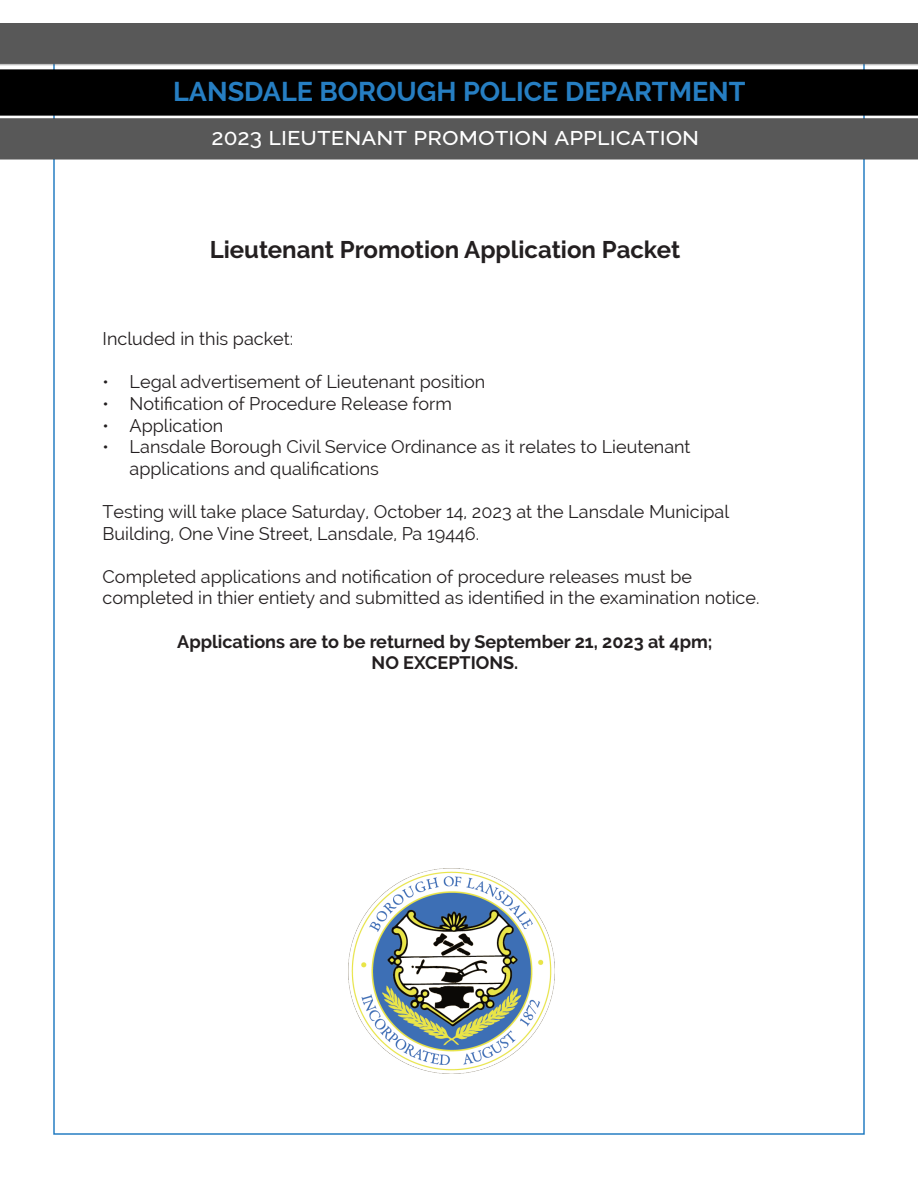
<style>
.page{position:relative;width:918px;height:1188px;background:#fff}
.page>*{position:absolute;margin:0;border:0;box-sizing:border-box;transform-origin:0 0}
.t1{font:700 27px "Raleway";color:#267ec2}
.t2{font:500 25.5px "Raleway";color:#fff}
.t3{font:700 24px "Raleway";color:#231f20}
.t4{font:18px/21.6px "Raleway";color:#231f20}
.t5{font:700 18px "Raleway";color:#231f20}
.s1{font-size:22.5px}
</style>
<div class="page">
<img style="left:0;top:24px;width:918px;height:152px">
<img style="left:349px;top:868px;width:205px;height:206px">
<p class="t1" style="left:173px;top:76px;width:574px">LANSDALE BOROUGH POLICE DEPARTMENT</p>
<p class="t2" style="left:211px;top:122px;width:489px"><span class="s1">2023</span> lieutenant promotion application</p>
<p class="t3" style="left:210px;top:236px;width:472px">Lieutenant Promotion Application Packet</p>
<p class="t4" style="left:103px;top:328px;width:192px">Included in this packet:</p>
<p class="t4" style="left:103px;top:371px;width:384px">• Legal advertisement of Lieutenant position</p>
<p class="t4" style="left:103px;top:393px;width:351px">• Notification of Procedure Release form</p>
<p class="t4" style="left:103px;top:414px;width:122px">• Application</p>
<p class="t4" style="left:130px;top:436px;width:562px;text-indent:-27px">• Lansdale Borough Civil Service Ordinance as it relates to Lieutenant applications and qualifications</p>
<p class="t4" style="left:103px;top:501px;width:628px">Testing will take place Saturday, October 14, 2023 at the Lansdale Municipal<br>Building, One Vine Street, Lansdale, Pa 19446.</p>
<p class="t4" style="left:103px;top:566px;width:658px">Completed applications and notification of procedure releases must be completed in thier entiety and submitted as identified in the examination notice.</p>
<p class="t5" style="left:177px;top:631px;width:537px">Applications are to be returned by September 21, 2023 at 4pm;</p>
<p class="t5" style="left:372px;top:653px;width:148px">NO EXCEPTIONS.</p>
</div>
